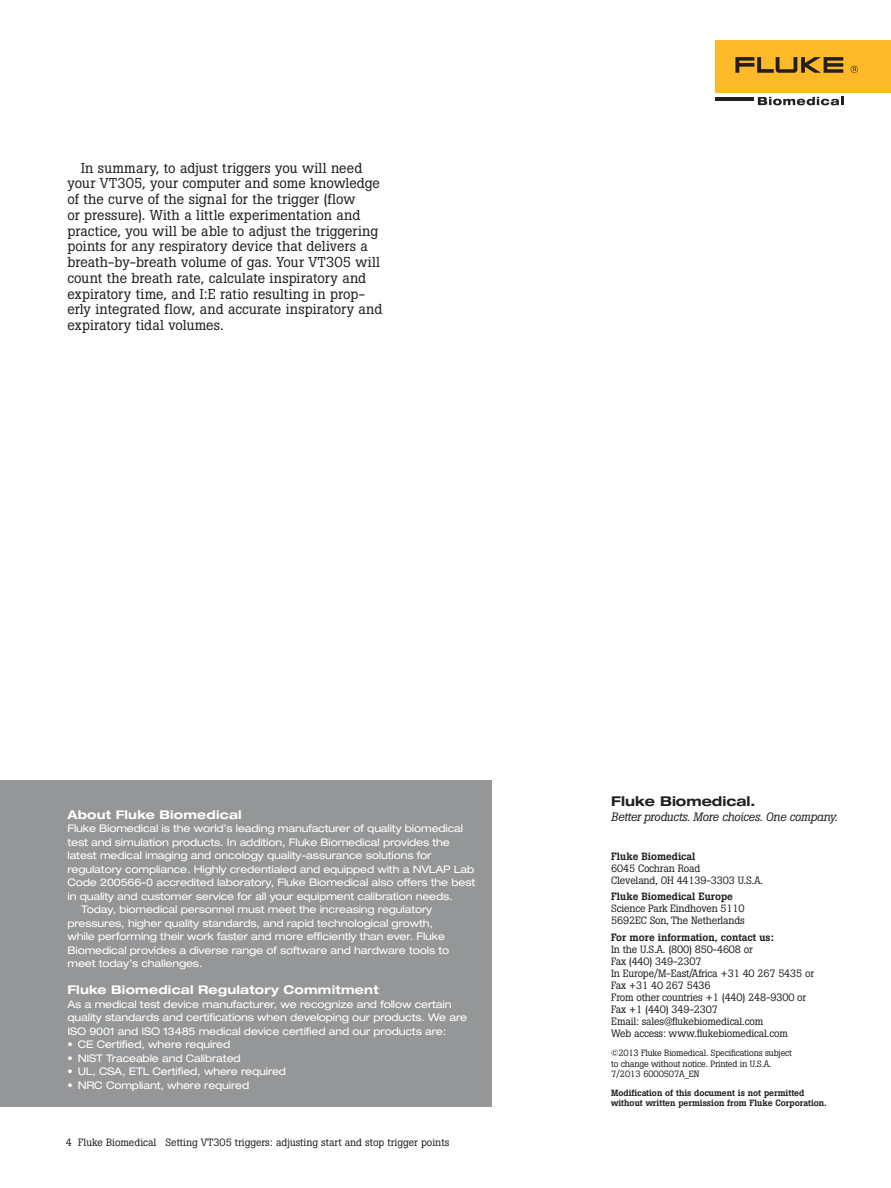
<style>
.page{position:relative;width:891px;height:1188px;background:#fff}
.page>*{position:absolute;margin:0;border:0;box-sizing:border-box;transform-origin:0 0}
.t1{font:14.25px/15.8px "Boton Pro";letter-spacing:.005em;color:#231f20}
.t2{font:700 expanded 13.5px "Helvetica Neue LT Std";color:#231f20}
.t3{font:700 expanded 12px "Helvetica Neue LT Std";letter-spacing:.02em;color:#fff}
.t4{font:italic 12px "Boton Pro";letter-spacing:-.015em;color:#231f20}
.t5{font:expanded 10.5px/13.5px "Helvetica Neue LT Std";letter-spacing:-.015em;color:#fff}
.t6{font:10.5px/12px "Boton Pro";letter-spacing:-.015em;color:#231f20}
.t7{font:500 10.5px "Boton Pro";color:#231f20}
.t8{font:9px/10.5px "Boton Pro";letter-spacing:-.015em;color:#231f20}
.t9{font:500 9px/9.8px "Boton Pro";letter-spacing:-.005em;color:#231f20}
</style>
<div class="page">
<div style="left:716px;top:40px;width:175px;height:53px;background:#fdb928"></div>
<svg style="left:735px;top:57px;width:108px;height:16px"></svg>
<svg style="left:851px;top:66px;width:7px;height:7px"></svg>
<hr style="left:716px;top:97px;width:38px;height:4px;background:#231f20">
<svg style="left:758px;top:97px;width:85px;height:8px"></svg>
<div style="left:0;top:781px;width:491px;height:326px;background:#949698"></div>
<p class="t1" style="left:68px;top:160px;width:316px;text-indent:13px">In summary, to adjust triggers you will need your VT305, your computer and some knowledge of the curve of the signal for the trigger (flow<br>or pressure). With a little experimentation and practice, you will be able to adjust the triggering points for any respiratory device that delivers a breath-by-breath volume of gas. Your VT305 will count the breath rate, calculate inspiratory and expiratory time, and I:E ratio resulting in prop&shy;erly integrated flow, and accurate inspiratory and expiratory tidal volumes.</p>
<p class="t3" style="left:68px;top:807px;width:176px">About Fluke Biomedical</p>
<p class="t5" style="left:68px;top:821px;width:397px">Fluke Biomedical is the world’s leading manufacturer of quality biomedical</p>
<p class="t5" style="left:68px;top:835px;width:384px">test and simulation products. In addition, Fluke Biomedical provides the</p>
<p class="t5" style="left:68px;top:848px;width:365px">latest medical imaging and oncology quality-assurance solutions for</p>
<p class="t5" style="left:68px;top:862px;width:408px">regulatory compliance. Highly credentialed and equipped with a NVLAP Lab</p>
<p class="t5" style="left:68px;top:875px;width:409px">Code 200566-0 accredited laboratory, Fluke Biomedical also offers the best</p>
<p class="t5" style="left:68px;top:889px;width:387px">in quality and customer service for all your equipment calibration needs.</p>
<p class="t5" style="left:81px;top:902px;width:353px">Today, biomedical personnel must meet the increasing regulatory</p>
<p class="t5" style="left:68px;top:916px;width:367px">pressures, higher quality standards, and rapid technological growth,</p>
<p class="t5" style="left:68px;top:929px;width:379px">while performing their work faster and more efficiently than ever. Fluke</p>
<p class="t5" style="left:68px;top:943px;width:383px">Biomedical provides a diverse range of software and hardware tools to</p>
<p class="t5" style="left:68px;top:956px;width:137px">meet today’s challenges.</p>
<p class="t3" style="left:68px;top:982px;width:313px">Fluke Biomedical Regulatory Commitment</p>
<p class="t5" style="left:68px;top:997px;width:401px">As a medical test device manufacturer, we recognize and follow certain quality standards and certifications when developing our products. We are<br>ISO 9001 and ISO 13485 medical device certified and our products are:</p>
<p class="t5" style="left:68px;top:1037px;width:164px">• CE Certified, where required</p>
<p class="t5" style="left:68px;top:1051px;width:175px">• NIST Traceable and Calibrated</p>
<p class="t5" style="left:68px;top:1064px;width:220px">• UL, CSA, ETL Certified, where required</p>
<p class="t5" style="left:68px;top:1078px;width:183px">• NRC Compliant, where required</p>
<p class="t6" style="left:66px;top:1137px;width:385px">4 Fluke Biomedical Setting VT305 triggers: adjusting start and stop trigger points</p>
<p class="t2" style="left:611px;top:793px;width:146px">Fluke Biomedical.</p>
<p class="t4" style="left:611px;top:809px;width:228px">Better products. More choices. One company.</p>
<p class="t7" style="left:611px;top:849px;width:86px">Fluke Biomedical</p>
<p class="t6" style="left:611px;top:862px;width:153px">6045 Cochran Road<br>Cleveland, OH 44139-3303 U.S.A.</p>
<p class="t7" style="left:611px;top:890px;width:123px">Fluke Biomedical Europe</p>
<p class="t6" style="left:611px;top:903px;width:135px">Science Park Eindhoven 5110<br>5692EC Son, The Netherlands</p>
<p class="t7" style="left:611px;top:930px;width:164px">For more information, contact us:</p>
<p class="t6" style="left:611px;top:943px;width:204px">In the U.S.A. (800) 850-4608 or<br>Fax (440) 349-2307<br>In Europe/M-East/Africa +31 40 267 5435 or<br>Fax +31 40 267 5436<br>From other countries +1 (440) 248-9300 or<br>Fax +1 (440) 349-2307<br>Email: sales@flukebiomedical.com<br>Web access: www.flukebiomedical.com</p>
<p class="t8" style="left:611px;top:1048px;width:182px">©2013 Fluke Biomedical. Specifications subject to change without notice. Printed in U.S.A.<br>7/2013 6000507A_EN</p>
<p class="t9" style="left:611px;top:1088px;width:217px">Modification of this document is not permitted without written permission from Fluke Corporation.</p>
</div>
